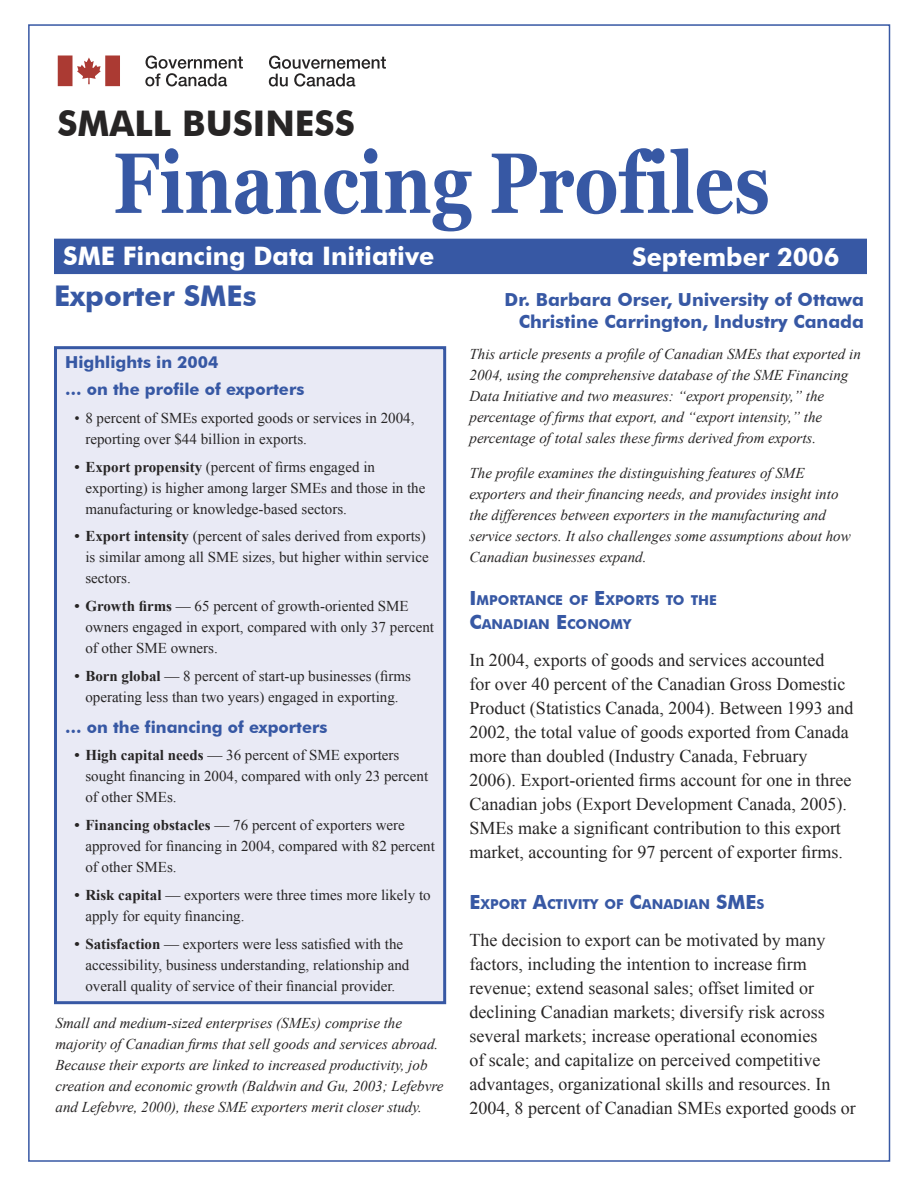
<style>
.page{position:relative;width:918px;height:1188px;background:#fff}
.page>*{position:absolute;margin:0;border:0;box-sizing:border-box;transform-origin:0 0}
.t1{font:700 85.5px "Georgia";color:#3758a4;scale:.81 1}
.t2{font:700 35.4px "Futura BT";color:#272525}
.t3{font:700 28.5px "Futura BT";color:#3758a4}
.t4{font:700 25.5px "Futura BT";color:#fff}
.t5{font:18px/24px "Times New Roman";color:#272525}
.t6{font:700 18px/21.6px "Futura BT";color:#3758a4;text-align:right}
.t7{font:700 16.5px/26.5px "Futura BT";color:#3758a4}
.t8{font:15px/21px "Times New Roman";color:#272525}
.t9{font:italic 15px/21px "Times New Roman";color:#272525}
.t10{font:700 13.65px/23.4px "Futura BT";color:#3758a4}
.s1{font-weight:700}
.s2{font-size:19.5px}
</style>
<div class="page">
<div style="left:58px;top:56px;width:15px;height:30px;background:#ab3a33"></div>
<div style="left:105px;top:56px;width:15px;height:30px;background:#ab3a33"></div>
<svg style="left:77px;top:57px;width:24px;height:27px"></svg>
<svg style="left:145px;top:56px;width:98px;height:30px"></svg>
<svg style="left:269px;top:56px;width:117px;height:31px"></svg>
<div style="left:54px;top:239px;width:812px;height:35px;background:#3758a4"></div>
<div style="left:56px;top:348px;width:389px;height:655px;background:#e9eaf5"></div>
<div style="left:54px;top:346px;width:392px;height:658px;border:3px solid #3758a4"></div>
<h2 class="t2" style="left:57px;top:101px;width:299px">SMALL BUSINESS</h2>
<h1 class="t1" style="left:113px;top:135px;width:812px">Financing Profiles</h1>
<h3 class="t4" style="left:63px;top:241px;width:373px">SME Financing Data Initiative</h3>
<h3 class="t4" style="left:632px;top:241px;width:209px">September 2006</h3>
<h3 class="t3" style="left:54px;top:279px;width:204px">Exporter SMEs</h3>
<p class="t6" style="left:505px;top:289px;width:361px">Dr. Barbara Orser, University of Ottawa<br>Christine Carrington, Industry Canada</p>
<p class="t7" style="left:65px;top:349px;width:241px">Highlights in 2004<br>… on the profile of exporters</p>
<p class="t8" style="left:85px;top:407px;width:331px;text-indent:-11px">• 8 percent of SMEs exported goods or services in 2004, reporting over $44 billion in exports.</p>
<p class="t8" style="left:85px;top:456px;width:342px;text-indent:-11px"><span class="s1">• Export propensity</span> (percent of firms engaged in exporting) is higher among larger SMEs and those in the manufacturing or knowledge-based sectors.</p>
<p class="t8" style="left:85px;top:526px;width:345px;text-indent:-11px"><span class="s1">• Export intensity</span> (percent of sales derived from exports) is similar among all SME sizes, but higher within service sectors.</p>
<p class="t8" style="left:85px;top:595px;width:350px;text-indent:-11px"><span class="s1">• Growth firms</span> — 65 percent of growth-oriented SME owners engaged in export, compared with only 37 percent of other SME owners.</p>
<p class="t8" style="left:75px;top:665px;width:338px;text-align:center"><span class="s1">• Born global</span> — 8 percent of start-up businesses (firms operating less than two years) engaged in exporting.</p>
<p class="t7" style="left:65px;top:713px;width:264px">… on the financing of exporters</p>
<p class="t8" style="left:85px;top:745px;width:344px;text-indent:-11px"><span class="s1">• High capital needs</span> — 36 percent of SME exporters sought financing in 2004, compared with only 23 percent of other SMEs.</p>
<p class="t8" style="left:85px;top:814px;width:351px;text-indent:-11px"><span class="s1">• Financing obstacles</span> — 76 percent of exporters were approved for financing in 2004, compared with 82 percent of other SMEs.</p>
<p class="t8" style="left:85px;top:884px;width:347px;text-indent:-11px"><span class="s1">• Risk capital</span> — exporters were three times more likely to apply for equity financing.</p>
<p class="t8" style="left:85px;top:933px;width:325px;text-indent:-11px"><span class="s1">• Satisfaction</span> — exporters were less satisfied with the accessibility, business understanding, relationship and overall quality of service of their financial provider.</p>
<p class="t9" style="left:56px;top:1012px;width:389px">Small and medium-sized enterprises (SMEs) comprise the majority of Canadian firms that sell goods and services abroad.<br>Because their exports are linked to increased productivity, job creation and economic growth (Baldwin and Gu, 2003; Lefebvre and Lefebvre, 2000), these SME exporters merit closer study.</p>
<p class="t9" style="left:470px;top:343px;width:393px">This article presents a profile of Canadian SMEs that exported in 2004, using the comprehensive database of the SME Financing Data Initiative and two measures: “export propensity,” the percentage of firms that export, and “export intensity,” the percentage of total sales these firms derived from exports.</p>
<p class="t9" style="left:470px;top:462px;width:383px">The profile examines the distinguishing features of SME exporters and their financing needs, and provides insight into the differences between exporters in the manufacturing and service sectors. It also challenges some assumptions about how Canadian businesses expand.</p>
<p class="t10" style="left:470px;top:589px;width:249px"><span class="s2">I</span>MPORTANCE OF <span class="s2">E</span>XPORTS TO THE<br><span class="s2">C</span>ANADIAN <span class="s2">E</span>CONOMY</p>
<p class="t5" style="left:470px;top:648px;width:385px">In 2004, exports of goods and services accounted<br>for over 40 percent of the Canadian Gross Domestic Product (Statistics Canada, 2004). Between 1993 and 2002, the total value of goods exported from Canada more than doubled (Industry Canada, February 2006). Export-oriented firms account for one in three Canadian jobs (Export Development Canada, 2005).<br>SMEs make a significant contribution to this export market, accounting for 97 percent of exporter firms.</p>
<p class="t10" style="left:470px;top:892px;width:297px"><span class="s2">E</span>XPORT <span class="s2">A</span>CTIVITY OF <span class="s2">C</span>ANADIAN <span class="s2">SME</span>S</p>
<p class="t5" style="left:470px;top:928px;width:388px">The decision to export can be motivated by many factors, including the intention to increase firm revenue; extend seasonal sales; offset limited or declining Canadian markets; diversify risk across several markets; increase operational economies<br>of scale; and capitalize on perceived competitive advantages, organizational skills and resources. In 2004, 8 percent of Canadian SMEs exported goods or</p>
</div>
